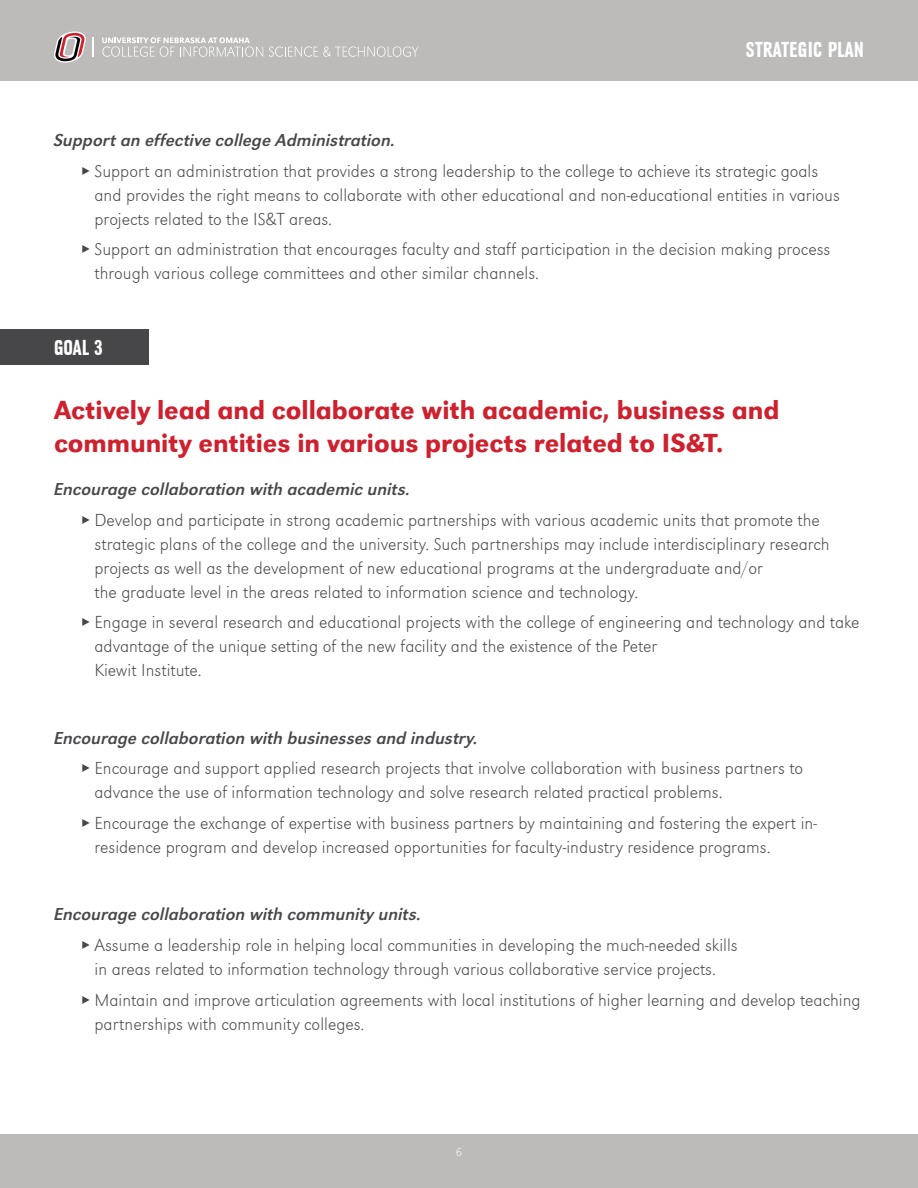
<style>
.page{position:relative;width:918px;height:1188px;background:#fff}
.page>*{position:absolute;margin:0;border:0;box-sizing:border-box;transform-origin:0 0}
.t1{font:500 27px/32.4px "URW Grotesk";letter-spacing:-.005em;color:#cf202e}
.t2{font:700 22.5px "URW Grotesk Con";letter-spacing:.01em;color:#fff}
.t3{font:300 expanded 18px/30.8px "URW Grotesk";color:#474648}
.t4{font:300 expanded 12px "URW Grotesk";color:#fff}
.s1{font-weight:400;font-style:italic;font-stretch:normal}
.s2{font-weight:700;font-stretch:normal}
</style>
<div class="page">
<div style="left:0;top:1134px;width:918px;height:54px;background:#bcbbba"></div>
<div style="left:0;top:0;width:918px;height:81px;background:#bcbbba"></div>
<svg style="left:102px;top:37px;width:161px;height:20px"></svg>
<svg style="left:269px;top:46px;width:149px;height:11px"></svg>
<svg style="left:54px;top:31px;width:39px;height:32px"></svg>
<div style="left:0;top:329px;width:149px;height:36px;background:#474648"></div>
<p class="t2" style="left:746px;top:37px;width:120px">STRATEGIC PLAN</p>
<p class="t3" style="left:81px;top:124px;width:739px;text-indent:-27px"><span class="s1">Support an effective college Administration.<br></span><span class="s2">▸</span> Support an administration that provides a strong leadership to the college to achieve its strategic goals</p>
<p class="t3" style="left:94px;top:183px;width:747px;line-height:24px">and provides the right means to collaborate with other educational and non-educational entities in various projects related to the IS&amp;T areas.</p>
<p class="t3" style="left:94px;top:237px;width:737px;line-height:24px;text-indent:-14px"><span class="s2">▸</span> Support an administration that encourages faculty and staff participation in the decision making process through various college committees and other similar channels.</p>
<p class="t2" style="left:54px;top:335px;width:51px">GOAL 3</p>
<h1 class="t1" style="left:54px;top:394px;width:727px">Actively lead and collaborate with academic, business and community entities in various projects related to IS&amp;T.</h1>
<p class="t3" style="left:81px;top:473px;width:740px;text-indent:-27px"><span class="s1">Encourage collaboration with academic units.<br></span><span class="s2">▸</span> Develop and participate in strong academic partnerships with various academic units that promote the</p>
<p class="t3" style="left:94px;top:532px;width:737px;line-height:24px">strategic plans of the college and the university. Such partnerships may include interdisciplinary research projects as well as the development of new educational programs at the undergraduate and/or<br>the graduate level in the areas related to information science and technology.</p>
<p class="t3" style="left:94px;top:610px;width:767px;line-height:24px;text-indent:-14px"><span class="s2">▸</span> Engage in several research and educational projects with the college of engineering and technology and take advantage of the unique setting of the new facility and the existence of the Peter<br>Kiewit Institute.</p>
<p class="t3" style="left:81px;top:722px;width:724px;text-indent:-27px"><span class="s1">Encourage collaboration with businesses and industry.<br></span><span class="s2">▸</span> Encourage and support applied research projects that involve collaboration with business partners to</p>
<p class="t3" style="left:81px;top:777px;width:737px;text-indent:14px">advance the use of information technology and solve research related practical problems.<br><span class="s2">▸</span> Encourage the exchange of expertise with business partners by maintaining and fostering the expert in-</p>
<p class="t3" style="left:94px;top:832px;width:678px">residence program and develop increased opportunities for faculty-industry residence programs.</p>
<p class="t3" style="left:81px;top:899px;width:658px;text-indent:-27px"><span class="s1">Encourage collaboration with community units.<br></span><span class="s2">▸</span> Assume a leadership role in helping local communities in developing the much-needed skills</p>
<p class="t3" style="left:81px;top:953px;width:781px;text-indent:14px">in areas related to information technology through various collaborative service projects.<br><span class="s2">▸</span> Maintain and improve articulation agreements with local institutions of higher learning and develop teaching</p>
<p class="t3" style="left:94px;top:1008px;width:271px">partnerships with community colleges.</p>
<p class="t4" style="left:456px;top:1145px;width:8px">6</p>
</div>
